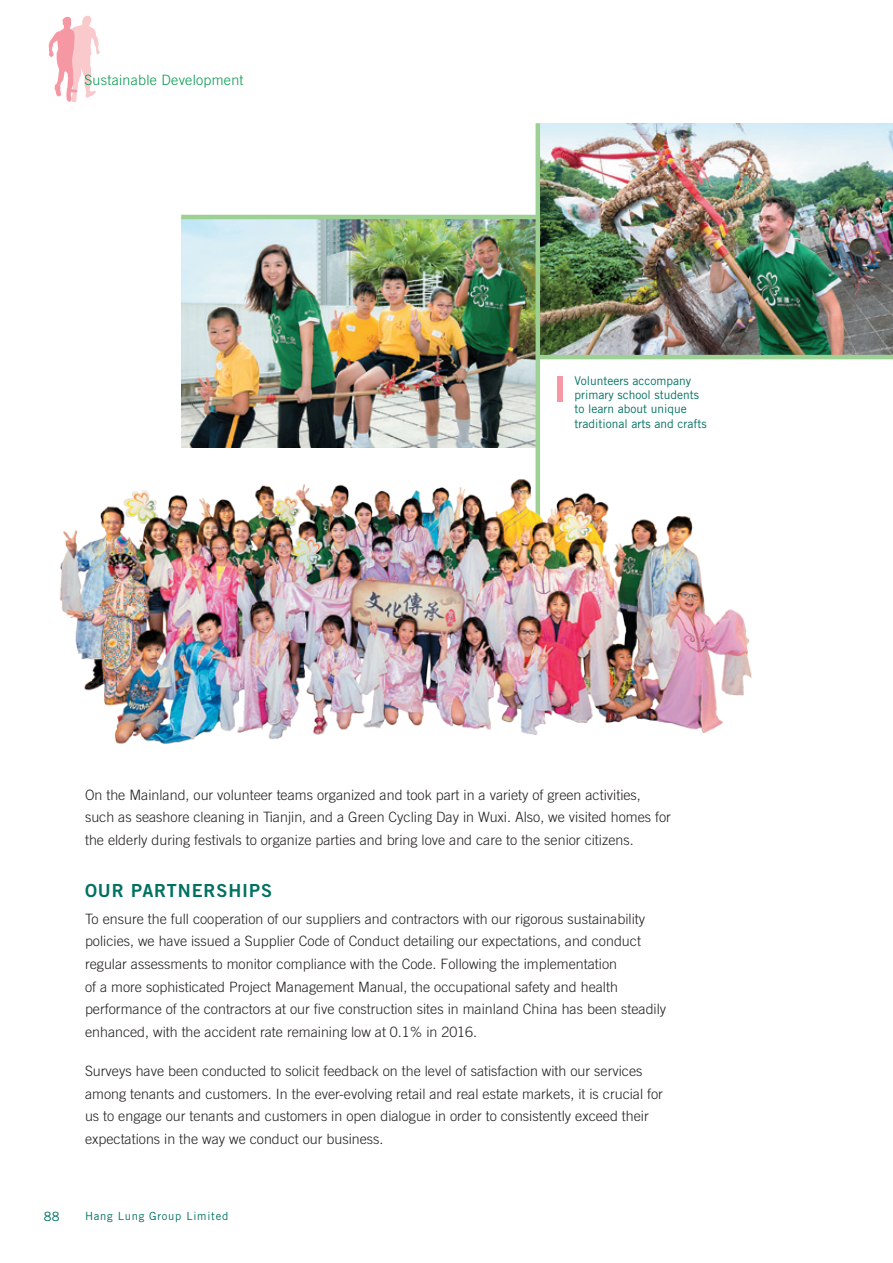
<style>
.page{position:relative;width:893px;height:1263px;background:#fff}
.page>*{position:absolute;margin:0;border:0;box-sizing:border-box;transform-origin:0 0}
.t1{font:18px "Trade Gothic LT Std Bd 2";letter-spacing:.05em;color:#007161}
.t2{font:300 14.25px/22.5px "Trade Gothic LT Std";color:#231f20}
.t3{font:300 14.25px "Trade Gothic LT Std";letter-spacing:.02em;color:#00994e}
.t4{font:12.75px "Trade Gothic LT Std";color:#007161}
.t5{font:12px/14.2px "Trade Gothic LT Std";color:#007161}
.t6{font:11.25px "Trade Gothic LT Std";letter-spacing:.065em;color:#007161}
</style>
<div class="page">
<svg style="left:48px;top:16px;width:52px;height:87px"></svg>
<img style="left:540px;top:123px;width:353px;height:232px">
<img style="left:181px;top:219px;width:355px;height:229px">
<div style="left:557px;top:376px;width:6px;height:26px;background:#f598a3"></div>
<hr style="left:536px;top:123px;width:4px;height:422px;background:#9dd193">
<img style="left:59px;top:452px;width:693px;height:292px">
<hr style="left:181px;top:215px;width:357px;height:4px;background:#9dd193">
<hr style="left:538px;top:355px;width:355px;height:4px;background:#9dd193">
<p class="t3" style="left:84px;top:71px;width:161px">Sustainable Development</p>
<p class="t5" style="left:574px;top:373px;width:134px">Volunteers accompany primary school students to learn about unique traditional arts and crafts</p>
<p class="t2" style="left:85px;top:783px;width:587px">On the Mainland, our volunteer teams organized and took part in a variety of green activities, such as seashore cleaning in Tianjin, and a Green Cycling Day in Wuxi. Also, we visited homes for the elderly during festivals to organize parties and bring love and care to the senior citizens.</p>
<p class="t1" style="left:85px;top:880px;width:83px">OUR PARTNERS</p>
<p class="t1" style="left:228px;top:880px;width:33px">HIPS</p>
<p class="t2" style="left:85px;top:907px;width:583px">To ensure the full cooperation of our suppliers and contractors with our rigorous sustainability policies, we have issued a Supplier Code of Conduct detailing our expectations, and conduct regular assessments to monitor compliance with the Code. Following the implementation<br>of a more sophisticated Project Management Manual, the occupational safety and health performance of the contractors at our five construction sites in mainland China has been steadily enhanced, with the accident rate remaining low at 0.1% in 2016.</p>
<p class="t2" style="left:85px;top:1059px;width:579px">Surveys have been conducted to solicit feedback on the level of satisfaction with our services among tenants and customers. In the ever-evolving retail and real estate markets, it is crucial for us to engage our tenants and customers in open dialogue in order to consistently exceed their expectations in the way we conduct our business.</p>
<p class="t4" style="left:44px;top:1209px;width:17px">88</p>
<p class="t6" style="left:85px;top:1209px;width:145px">Hang Lung Group Limited</p>
</div>
